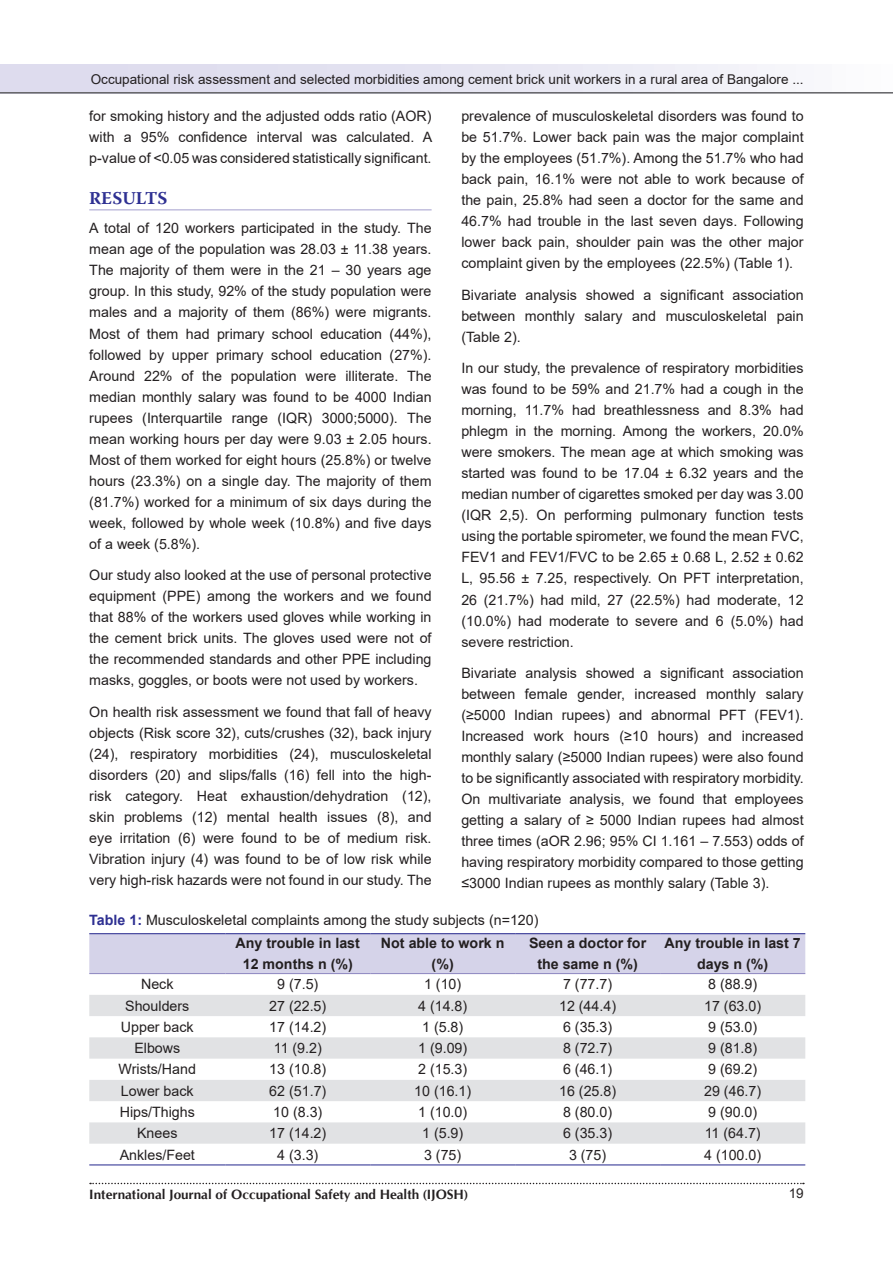
<style>
.page{position:relative;width:893px;height:1263px;background:#fff}
.page>*{position:absolute;margin:0;border:0;box-sizing:border-box;transform-origin:0 0}
.t1{font:700 18px "Warnock Pro";letter-spacing:.005em;color:#2e3092}
.t2{font:14.25px/21px "Arial";color:#231f20;text-align:justify}
.t3{font:700 14.25px/21px "Arial";color:#231f20;text-align:center}
.t4{font:13.5px "Arial";color:#231f20}
.t5{font:700 13.5px "CG Omega";color:#231f20}
.s1{font-weight:700;color:#2e3092}
.s2{font-weight:700}
</style>
<div class="page">
<div style="left:0;top:65px;width:893px;height:29px;background:linear-gradient(to right,#d8d6eb,#f8f8fb)"></div>
<svg style="left:90px;top:1183px;width:714px;height:1px"></svg>
<hr style="left:0;top:92px;width:893px;height:2px;background:#636366">
<hr style="left:89px;top:209px;width:343px;height:2px;background:#c2bfde">
<div style="left:89px;top:934px;width:716px;height:39px;background:#d5d3e9"></div>
<svg style="left:89px;top:995px;width:716px;height:149px;fill:#e1e2e4"></svg>
<hr style="left:89px;top:1164px;width:136px;height:1px;background:#2e3092">
<hr style="left:225px;top:1164px;width:145px;height:1px;background:#2e3092">
<hr style="left:370px;top:1164px;width:145px;height:1px;background:#2e3092">
<hr style="left:515px;top:1164px;width:145px;height:1px;background:#2e3092">
<hr style="left:660px;top:1164px;width:145px;height:1px;background:#2e3092">
<hr style="left:89px;top:933px;width:136px;height:1px;background:#2e3092">
<hr style="left:225px;top:933px;width:145px;height:1px;background:#2e3092">
<hr style="left:370px;top:933px;width:145px;height:1px;background:#2e3092">
<hr style="left:515px;top:933px;width:145px;height:1px;background:#2e3092">
<hr style="left:660px;top:933px;width:145px;height:1px;background:#2e3092">
<hr style="left:89px;top:973px;width:136px;height:1px;background:#908ac2">
<hr style="left:225px;top:973px;width:145px;height:1px;background:#908ac2">
<hr style="left:370px;top:973px;width:145px;height:1px;background:#908ac2">
<hr style="left:515px;top:973px;width:145px;height:1px;background:#908ac2">
<hr style="left:660px;top:973px;width:145px;height:1px;background:#908ac2">
<p class="t4" style="left:91px;top:70px;width:714px">Occupational risk assessment and selected morbidities among cement brick unit workers in a rural area of Bangalore ...</p>
<p class="t2" style="left:89px;top:105px;width:345px">for smoking history and the adjusted odds ratio (AOR) with a 95% confidence interval was calculated. A p-value of &lt;0.05 was considered statistically significant.</p>
<p class="t1" style="left:89px;top:187px;width:80px">RESULTS</p>
<p class="t2" style="left:89px;top:218px;width:344px">A total of 120 workers participated in the study. The mean age of the population was 28.03 ± 11.38 years.<br>The majority of them were in the 21 – 30 years age group. In this study, 92% of the study population were males and a majority of them (86%) were migrants.<br>Most of them had primary school education (44%), followed by upper primary school education (27%).<br>Around 22% of the population were illiterate. The median monthly salary was found to be 4000 Indian rupees (Interquartile range (IQR) 3000;5000). The mean working hours per day were 9.03 ± 2.05 hours.<br>Most of them worked for eight hours (25.8%) or twelve hours (23.3%) on a single day. The majority of them (81.7%) worked for a minimum of six days during the week, followed by whole week (10.8%) and five days of a week (5.8%).</p>
<p class="t2" style="left:89px;top:565px;width:344px">Our study also looked at the use of personal protective equipment (PPE) among the workers and we found that 88% of the workers used gloves while working in the cement brick units. The gloves used were not of the recommended standards and other PPE including masks, goggles, or boots were not used by workers.</p>
<p class="t2" style="left:89px;top:701px;width:344px">On health risk assessment we found that fall of heavy objects (Risk score 32), cuts/crushes (32), back injury (24), respiratory morbidities (24), musculoskeletal disorders (20) and slips/falls (16) fell into the high&shy;risk category. Heat exhaustion/dehydration (12), skin problems (12) mental health issues (8), and eye irritation (6) were found to be of medium risk.<br>Vibration injury (4) was found to be of low risk while very high-risk hazards were not found in our study. The</p>
<p class="t2" style="left:461px;top:105px;width:344px">prevalence of musculoskeletal disorders was found to be 51.7%. Lower back pain was the major complaint by the employees (51.7%). Among the 51.7% who had back pain, 16.1% were not able to work because of the pain, 25.8% had seen a doctor for the same and 46.7% had trouble in the last seven days. Following lower back pain, shoulder pain was the other major complaint given by the employees (22.5%) (Table 1).</p>
<p class="t2" style="left:461px;top:284px;width:344px">Bivariate analysis showed a significant association between monthly salary and musculoskeletal pain (Table 2).</p>
<p class="t2" style="left:461px;top:358px;width:344px">In our study, the prevalence of respiratory morbidities was found to be 59% and 21.7% had a cough in the morning, 11.7% had breathlessness and 8.3% had phlegm in the morning. Among the workers, 20.0% were smokers. The mean age at which smoking was started was found to be 17.04 ± 6.32 years and the median number of cigarettes smoked per day was 3.00 (IQR 2,5). On performing pulmonary function tests using the portable spirometer, we found the mean FVC, FEV1 and FEV1/FVC to be 2.65 ± 0.68 L, 2.52 ± 0.62<br>L, 95.56 ± 7.25, respectively. On PFT interpretation, 26 (21.7%) had mild, 27 (22.5%) had moderate, 12 (10.0%) had moderate to severe and 6 (5.0%) had severe restriction.</p>
<p class="t2" style="left:461px;top:662px;width:344px">Bivariate analysis showed a significant association between female gender, increased monthly salary (≥5000 Indian rupees) and abnormal PFT (FEV1).<br>Increased work hours (≥10 hours) and increased monthly salary (≥5000 Indian rupees) were also found to be significantly associated with respiratory morbidity.<br>On multivariate analysis, we found that employees getting a salary of ≥ 5000 Indian rupees had almost three times (aOR 2.96; 95% CI 1.161 – 7.553) odds of having respiratory morbidity compared to those getting ≤3000 Indian rupees as monthly salary (Table 3).</p>
<p class="t2" style="left:236px;top:908px;width:304px;line-height:23.4px;text-indent:-146px"><span class="s1">Table 1:</span> Musculoskeletal complaints among the study subjects (n=120)<br><span class="s2">Any trouble in last</span></p>
<p class="t3" style="left:243px;top:954px;width:112px">12 months n (%)</p>
<p class="t3" style="left:381px;top:933px;width:125px">Not able to work n (%)</p>
<p class="t3" style="left:529px;top:933px;width:119px">Seen a doctor for the same n (%)</p>
<p class="t3" style="left:665px;top:933px;width:138px">Any trouble in last 7 days n (%)</p>
<p class="t2" style="left:141px;top:974px;width:34px">Neck</p>
<p class="t2" style="left:277px;top:974px;width:43px">9 (7.5)</p>
<p class="t2" style="left:424px;top:974px;width:39px">1 (10)</p>
<p class="t2" style="left:563px;top:974px;width:51px">7 (77.7)</p>
<p class="t2" style="left:708px;top:974px;width:51px">8 (88.9)</p>
<p class="t2" style="left:125px;top:995px;width:66px">Shoulders</p>
<p class="t2" style="left:269px;top:995px;width:59px">27 (22.5)</p>
<p class="t2" style="left:418px;top:995px;width:51px">4 (14.8)</p>
<p class="t2" style="left:559px;top:995px;width:59px">12 (44.4)</p>
<p class="t2" style="left:704px;top:995px;width:59px">17 (63.0)</p>
<p class="t2" style="left:121px;top:1016px;width:74px">Upper back</p>
<p class="t2" style="left:269px;top:1016px;width:59px">17 (14.2)</p>
<p class="t2" style="left:422px;top:1016px;width:43px">1 (5.8)</p>
<p class="t2" style="left:563px;top:1016px;width:51px">6 (35.3)</p>
<p class="t2" style="left:708px;top:1016px;width:51px">9 (53.0)</p>
<p class="t2" style="left:134px;top:1037px;width:47px">Elbows</p>
<p class="t2" style="left:274px;top:1037px;width:50px">11 (9.2)</p>
<p class="t2" style="left:418px;top:1037px;width:51px">1 (9.09)</p>
<p class="t2" style="left:563px;top:1037px;width:51px">8 (72.7)</p>
<p class="t2" style="left:708px;top:1037px;width:51px">9 (81.8)</p>
<p class="t2" style="left:119px;top:1059px;width:79px">Wrists/Hand</p>
<p class="t2" style="left:269px;top:1059px;width:59px">13 (10.8)</p>
<p class="t2" style="left:418px;top:1059px;width:51px">2 (15.3)</p>
<p class="t2" style="left:563px;top:1059px;width:51px">6 (46.1)</p>
<p class="t2" style="left:708px;top:1059px;width:51px">9 (69.2)</p>
<p class="t2" style="left:121px;top:1080px;width:74px">Lower back</p>
<p class="t2" style="left:269px;top:1080px;width:59px">62 (51.7)</p>
<p class="t2" style="left:414px;top:1080px;width:59px">10 (16.1)</p>
<p class="t2" style="left:559px;top:1080px;width:59px">16 (25.8)</p>
<p class="t2" style="left:704px;top:1080px;width:59px">29 (46.7)</p>
<p class="t2" style="left:120px;top:1101px;width:77px">Hips/Thighs</p>
<p class="t2" style="left:273px;top:1101px;width:51px">10 (8.3)</p>
<p class="t2" style="left:418px;top:1101px;width:51px">1 (10.0)</p>
<p class="t2" style="left:563px;top:1101px;width:51px">8 (80.0)</p>
<p class="t2" style="left:708px;top:1101px;width:51px">9 (90.0)</p>
<p class="t2" style="left:137px;top:1123px;width:42px">Knees</p>
<p class="t2" style="left:269px;top:1123px;width:59px">17 (14.2)</p>
<p class="t2" style="left:422px;top:1123px;width:43px">1 (5.9)</p>
<p class="t2" style="left:563px;top:1123px;width:51px">6 (35.3)</p>
<p class="t2" style="left:705px;top:1123px;width:57px">11 (64.7)</p>
<p class="t2" style="left:120px;top:1144px;width:77px">Ankles/Feet</p>
<p class="t2" style="left:277px;top:1144px;width:43px">4 (3.3)</p>
<p class="t2" style="left:424px;top:1144px;width:39px">3 (75)</p>
<p class="t2" style="left:569px;top:1144px;width:39px">3 (75)</p>
<p class="t2" style="left:704px;top:1144px;width:59px">4 (100.0)</p>
<p class="t5" style="left:89px;top:1185px;width:380px">International Journal of Occupational Safety and Health (IJOSH)</p>
<p class="t4" style="left:789px;top:1184px;width:17px">19</p>
</div>
